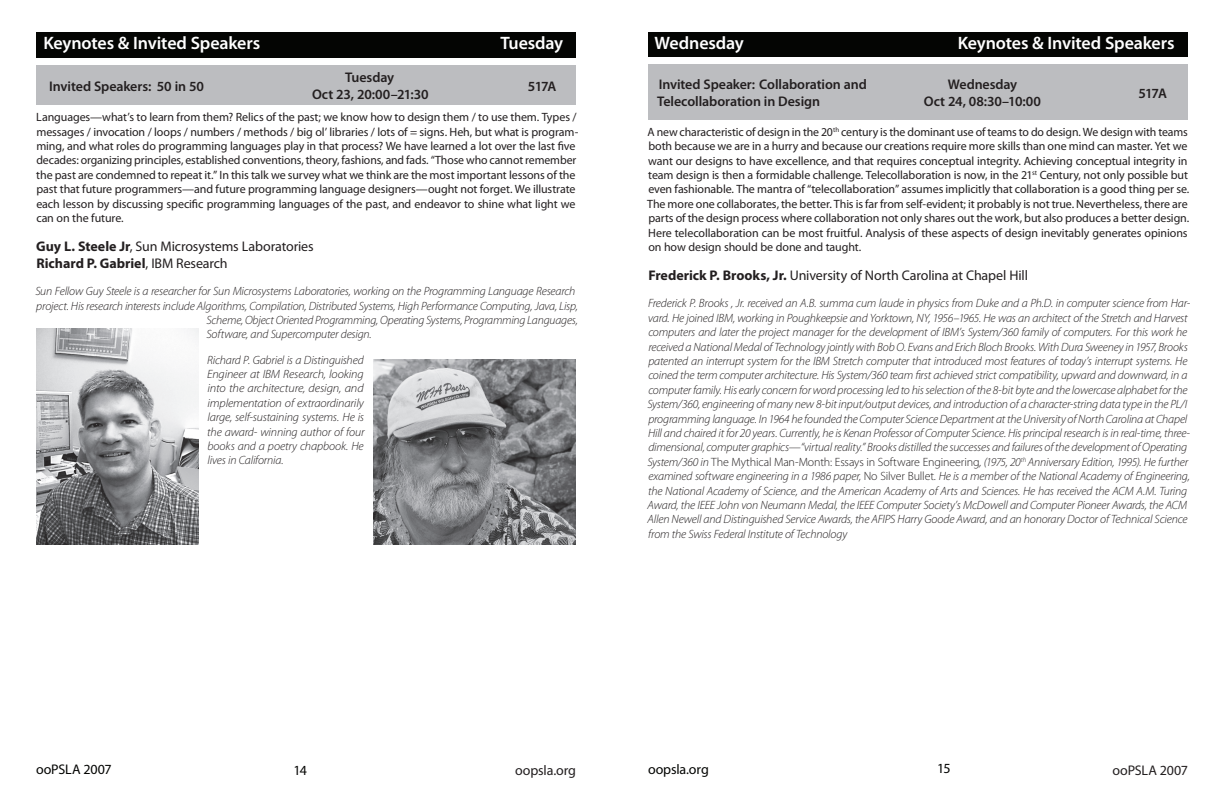
<style>
.page{position:relative;width:1224px;height:792px;background:#fff}
.page>*{position:absolute;margin:0;border:0;box-sizing:border-box;transform-origin:0 0}
.t1{font:600 18px "Myriad Pro";letter-spacing:-.01em;color:#fff}
.t2{font:600 14px/16.8px "Myriad Pro";letter-spacing:-.01em;color:#231f20;text-align:center}
.t3{font:14px/16.8px "Myriad Pro";letter-spacing:-.01em;color:#231f20}
.t4{font:14px "Myriad";letter-spacing:-.01em;color:#040503}
.t5{font:14px "Myriad";letter-spacing:-.01em;color:#231f20}
.t6{font:italic 300 12px/14.4px "Myriad Pro";letter-spacing:-.015em;color:#231f20;text-align:justify}
.t7{font:12px/14.4px "Myriad Pro";letter-spacing:-.01em;color:#231f20}
.s1{font-weight:700}
.s2{font-style:normal}
</style>
<div class="page">
<div style="left:36px;top:32px;width:540px;height:26px;background:#040503"></div>
<div style="left:36px;top:65px;width:540px;height:40px;background:#bcbdc0"></div>
<img style="left:373px;top:359px;width:203px;height:186px">
<div style="left:648px;top:32px;width:540px;height:25px;background:#040503"></div>
<div style="left:648px;top:64px;width:540px;height:56px;background:#bcbdc0"></div>
<img style="left:36px;top:329px;width:162px;height:216px">
<h1 class="t1" style="left:43px;top:33px;width:219px">Keynotes &amp; Invited Speakers</h1>
<h1 class="t1" style="left:501px;top:33px;width:64px">Tuesday</h1>
<p class="t2" style="left:312px;top:69px;width:118px">Tuesday<br>Oct 23, 20:00–21:30</p>
<p class="t2" style="left:49px;top:78px;width:156px">Invited Speakers: 50 in 50</p>
<p class="t2" style="left:528px;top:78px;width:30px">517A</p>
<p class="t7" style="left:36px;top:110px;width:544px">Languages—what’s to learn from them? Relics of the past; we know how to design them / to use them. Types / messages / invocation / loops / numbers / methods / big ol’ libraries / lots of = signs. Heh, but what is program&shy;ming, and what roles do programming languages play in that process? We have learned a lot over the last five decades: organizing principles, established conventions, theory, fashions, and fads. “Those who cannot remember the past are condemned to repeat it.” In this talk we survey what we think are the most important lessons of the past that future programmers—and future programming language designers—ought not forget. We illustrate each lesson by discussing specific programming languages of the past, and endeavor to shine what light we can on the future.</p>
<p class="t3" style="left:36px;top:239px;width:279px"><span class="s1">Guy L. Steele Jr</span>, Sun Microsystems Laboratories<br><span class="s1">Richard P. Gabriel</span>, IBM Research</p>
<p class="t6" style="left:35px;top:284px;width:542px">Sun Fellow Guy Steele is a researcher for Sun Microsystems Laboratories, working on the Programming Language Research</p>
<p class="t6" style="left:36px;top:299px;width:543px">project. His research interests include Algorithms, Compilation, Distributed Systems, High Performance Computing, Java, Lisp,</p>
<p class="t6" style="left:207px;top:313px;width:373px">Scheme, Object Oriented Programming, Operating Systems, Programming Languages,</p>
<p class="t6" style="left:207px;top:328px;width:167px">Software, and Supercomputer design.</p>
<p class="t6" style="left:207px;top:353px;width:159px">Richard P. Gabriel is a Distinguished Engineer at IBM Research, looking into the architecture, design, and implementation of extraordinarily large, self-sustaining systems. He is the award- winning author of four books and a poetry chapbook. He lives in California.</p>
<h1 class="t1" style="left:655px;top:33px;width:91px">Wednesday</h1>
<h1 class="t1" style="left:958px;top:33px;width:219px">Keynotes &amp; Invited Speakers</h1>
<p class="t2" style="left:924px;top:76px;width:119px">Wednesday<br>Oct 24, 08:30–10:00</p>
<p class="t2" style="left:1138px;top:85px;width:30px">517A</p>
<p class="t2" style="left:657px;top:76px;width:211px;text-align:left">Invited Speaker: Collaboration and<br>Telecollaboration in Design</p>
<p class="t7" style="left:647px;top:125px;width:544px">A new characteristic of design in the 20<sup>th</sup> century is the dominant use of teams to do design. We design with teams both because we are in a hurry and because our creations require more skills than one mind can master. Yet we want our designs to have excellence, and that requires conceptual integrity. Achieving conceptual integrity in team design is then a formidable challenge. Telecollaboration is now, in the 21<sup>st</sup> Century, not only possible but even fashionable. The mantra of “telecollaboration” assumes implicitly that collaboration is a good thing per se.<br>The more one collaborates, the better. This is far from self-evident; it probably is not true. Nevertheless, there are parts of the design process where collaboration not only shares out the work, but also produces a better design.<br>Here telecollaboration can be most fruitful. Analysis of these aspects of design inevitably generates opinions on how design should be done and taught.</p>
<p class="t3" style="left:648px;top:268px;width:381px"><span class="s1">Frederick P. Brooks, Jr.</span> University of North Carolina at Chapel Hill</p>
<p class="t6" style="left:647px;top:297px;width:544px;text-align:left">Frederick P. Brooks , Jr. received an A.B. summa cum laude in physics from Duke and a Ph.D. in computer science from Har&shy;vard. He joined IBM, working in Poughkeepsie and Yorktown, NY, 1956–1965. He was an architect of the Stretch and Harvest computers and later the project manager for the development of IBM’s System/360 family of computers. For this work he received a National Medal of Technology jointly with Bob O. Evans and Erich Bloch Brooks. With Dura Sweeney in 1957, Brooks patented an interrupt system for the IBM Stretch computer that introduced most features of today’s interrupt systems. He coined the term computer architecture. His System/360 team first achieved strict compatibility, upward and downward, in a computer family. His early concern for word processing led to his selection of the 8-bit byte and the lowercase alphabet for the System/360, engineering of many new 8-bit input/output devices, and introduction of a character-string data type in the PL/I programming language. In 1964 he founded the Computer Science Department at the University of North Carolina at Chapel Hill and chaired it for 20 years. Currently, he is Kenan Professor of Computer Science. His principal research is in real-time, three&shy;dimensional, computer graphics—“virtual reality.” Brooks distilled the successes and failures of the development of Operating System/360 in <span class="s2">The Mythical Man-Month: Essays in Software Engineering</span>, (1975, 20<sup>th</sup> Anniversary Edition, 1995). He further examined software engineering in a 1986 paper, <span class="s2">No Silver Bullet</span>. He is a member of the National Academy of Engineering, the National Academy of Science, and the American Academy of Arts and Sciences. He has received the ACM A.M. Turing Award, the IEEE John von Neumann Medal, the IEEE Computer Society’s McDowell and Computer Pioneer Awards, the ACM Allen Newell and Distinguished Service Awards, the AFIPS Harry Goode Award, and an honorary Doctor of Technical Science from the Swiss Federal Institute of Technology</p>
<p class="t4" style="left:36px;top:762px;width:77px">ooPSLA 2007</p>
<p class="t4" style="left:294px;top:763px;width:15px">14</p>
<p class="t5" style="left:515px;top:763px;width:62px">oopsla.org</p>
<p class="t4" style="left:648px;top:762px;width:62px">oopsla.org</p>
<p class="t4" style="left:937px;top:761px;width:15px">15</p>
<p class="t5" style="left:1112px;top:764px;width:77px">ooPSLA 2007</p>
</div>
